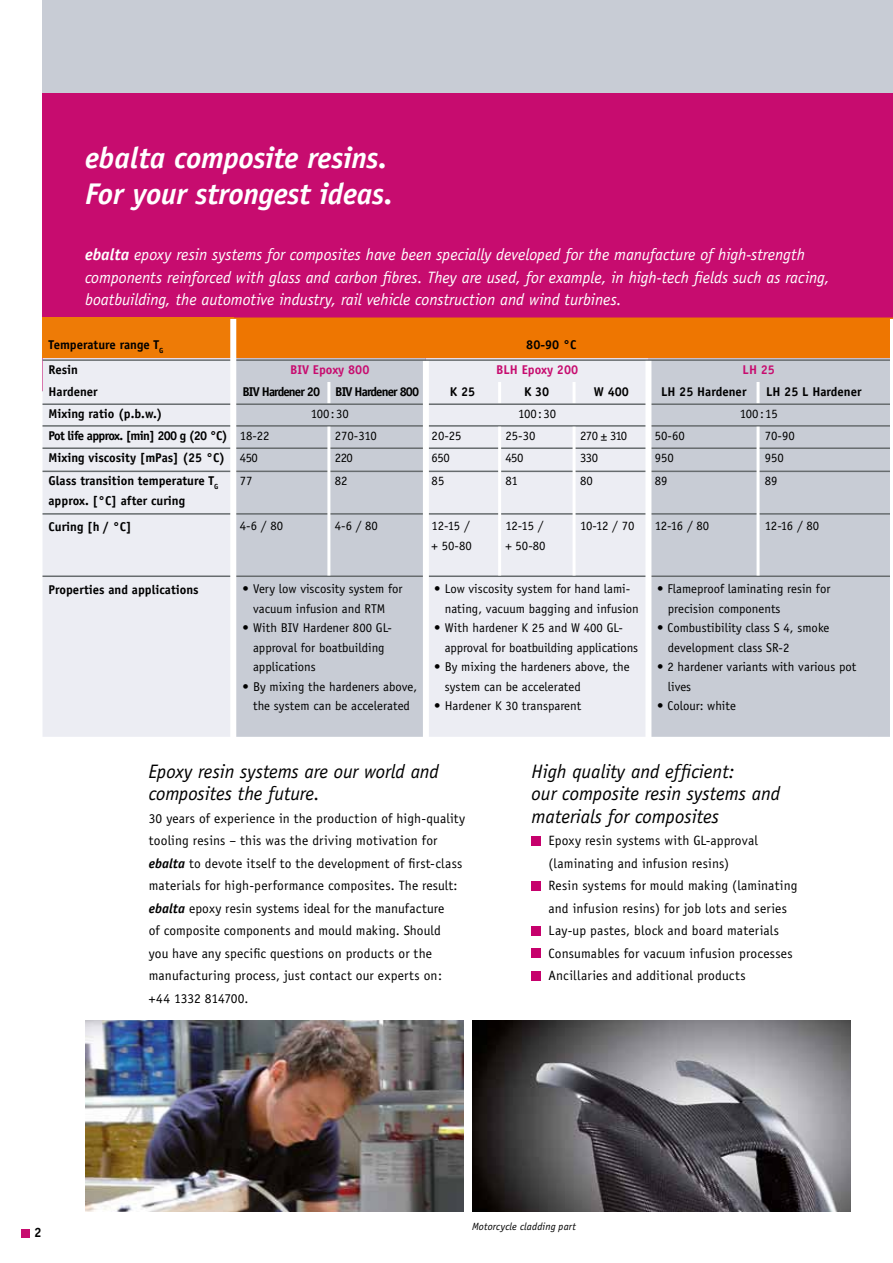
<style>
.page{position:relative;width:893px;height:1263px;background:#fff}
.page>*{position:absolute;margin:0;border:0;box-sizing:border-box;transform-origin:0 0}
.t1{font:italic 700 30px/36px "Officina Sans";letter-spacing:-.01em;color:#fff}
.t2{font:italic 19.5px/22.5px "Officina Sans";color:#000}
.t3{font:italic 16.5px/22.5px "Officina Sans";letter-spacing:-.005em;color:#fff}
.t4{font:13.5px/22.5px "Officina Sans";letter-spacing:.01em;color:#000}
.t5{font:700 13.5px "Officina Sans";color:#000}
.t6{font:12.75px/19.5px "Officina Sans";color:#000}
.t7{font:700 12.75px/19.5px "Officina Sans";color:#000}
.t8{font:700 12.75px "Officina Sans";letter-spacing:-.05em;color:#000}
.t9{font:700 12.75px "Officina Sans";letter-spacing:-.07em;color:#000}
.t10{font:700 12.75px "Officina Sans";color:#c70c6f}
.t11{font:italic 10.5px "Officina Sans";letter-spacing:.015em;color:#000}
.s1{font-weight:700}
.s2{font-weight:400}
.s3{font-weight:700;font-style:italic}
</style>
<div class="page">
<div style="left:43px;top:0;width:850px;height:391px;background:#c8ccd5"></div>
<div style="left:43px;top:94px;width:850px;height:297px;background:#c70c6f"></div>
<img style="left:85px;top:1020px;width:378px;height:192px">
<img style="left:472px;top:1020px;width:378px;height:192px">
<div style="left:21px;top:1229px;width:9px;height:8px;background:#c70c6f"></div>
<div style="left:43px;top:317px;width:191px;height:41px;background:#ee7b06"></div>
<div style="left:234px;top:317px;width:659px;height:41px;background:#ee7601"></div>
<div style="left:43px;top:358px;width:187px;height:379px;background:#ecedf3"></div>
<svg style="left:236px;top:358px;width:654px;height:379px;background:#d4d6de"></svg>
<hr style="left:327px;top:382px;width:3px;height:21px;background:#fff">
<hr style="left:498px;top:382px;width:3px;height:21px;background:#fff">
<hr style="left:573px;top:382px;width:3px;height:21px;background:#fff">
<hr style="left:756px;top:382px;width:3px;height:21px;background:#fff">
<hr style="left:43px;top:359px;width:850px;height:2px;background:#676c6e">
<hr style="left:43px;top:471px;width:850px;height:1px;background:#676c6e">
<hr style="left:43px;top:403px;width:850px;height:2px;background:#676c6e">
<hr style="left:43px;top:447px;width:850px;height:2px;background:#676c6e">
<hr style="left:43px;top:513px;width:850px;height:2px;background:#676c6e">
<hr style="left:43px;top:425px;width:850px;height:2px;background:#676c6e">
<hr style="left:43px;top:575px;width:850px;height:2px;background:#676c6e">
<div style="left:230px;top:319px;width:6px;height:427px;background:#fff"></div>
<hr style="left:890px;top:319px;width:3px;height:422px;background:#fff">
<div style="left:645px;top:361px;width:6px;height:381px;background:#fff"></div>
<div style="left:423px;top:361px;width:6px;height:381px;background:#fff"></div>
<hr style="left:498px;top:427px;width:3px;height:148px;background:#fff">
<hr style="left:573px;top:427px;width:3px;height:148px;background:#fff">
<hr style="left:756px;top:427px;width:3px;height:148px;background:#fff">
<hr style="left:327px;top:427px;width:3px;height:148px;background:#fff">
<div style="left:531px;top:836px;width:10px;height:9px;background:#c6006c"></div>
<div style="left:531px;top:881px;width:10px;height:9px;background:#c6006c"></div>
<div style="left:531px;top:926px;width:10px;height:9px;background:#c6006c"></div>
<div style="left:531px;top:948px;width:10px;height:10px;background:#c6006c"></div>
<div style="left:531px;top:971px;width:10px;height:9px;background:#c6006c"></div>
<h1 class="t1" style="left:85px;top:140px;width:310px">ebalta composite resins.<br>For your strongest ideas.</h1>
<p class="t3" style="left:85px;top:243px;width:746px"><span class="s1">ebalta</span> epoxy resin systems for composites have been specially developed for the manufacture of high-strength components reinforced with glass and carbon fibres. They are used, for example, in high-tech fields such as racing, boatbuilding, the automotive industry, rail vehicle construction and wind turbines.</p>
<p class="t7" style="left:49px;top:334px;width:117px">Temperature range T<sub>G</sub></p>
<p class="t7" style="left:526px;top:334px;width:52px">80-90 °C</p>
<p class="t7" style="left:49px;top:360px;width:31px">Resin</p>
<p class="t10" style="left:290px;top:362px;width:81px">BIV Epoxy 800</p>
<p class="t10" style="left:496px;top:362px;width:83px">BLH Epoxy 200</p>
<p class="t10" style="left:743px;top:362px;width:34px">LH 25</p>
<p class="t7" style="left:49px;top:382px;width:51px">Hardener</p>
<p class="t9" style="left:243px;top:384px;width:178px">BIV Hardener 20 BIV Hardener 800</p>
<p class="t7" style="left:450px;top:382px;width:27px">K 25</p>
<p class="t7" style="left:524px;top:382px;width:27px">K 30</p>
<p class="t7" style="left:594px;top:382px;width:37px">W 400</p>
<p class="t7" style="left:661px;top:382px;width:87px">LH 25 Hardener</p>
<p class="t7" style="left:766px;top:382px;width:97px">LH 25 L Hardener</p>
<p class="t7" style="left:49px;top:404px;width:116px">Mixing ratio (p.b.w.)</p>
<p class="t6" style="left:311px;top:404px;width:40px">100:30</p>
<p class="t6" style="left:518px;top:404px;width:40px">100:30</p>
<p class="t6" style="left:740px;top:404px;width:39px">100:15</p>
<p class="t8" style="left:49px;top:428px;width:223px">Pot life approx. [min] 200 g (20 °C) <span class="s2">18-22</span></p>
<p class="t6" style="left:335px;top:426px;width:43px">270-310</p>
<p class="t6" style="left:432px;top:426px;width:31px">20-25</p>
<p class="t6" style="left:505px;top:426px;width:31px">25-30</p>
<p class="t6" style="left:580px;top:426px;width:49px">270 ± 310</p>
<p class="t6" style="left:655px;top:426px;width:31px">50-60</p>
<p class="t6" style="left:765px;top:426px;width:31px">70-90</p>
<p class="t7" style="left:49px;top:448px;width:211px">Mixing viscosity [mPas] (25 °C) <span class="s2">450</span></p>
<p class="t6" style="left:335px;top:448px;width:20px">220</p>
<p class="t6" style="left:432px;top:448px;width:20px">650</p>
<p class="t6" style="left:505px;top:448px;width:20px">450</p>
<p class="t6" style="left:580px;top:448px;width:20px">330</p>
<p class="t6" style="left:655px;top:448px;width:21px">950</p>
<p class="t6" style="left:765px;top:448px;width:21px">950</p>
<p class="t7" style="left:49px;top:471px;width:171px">Glass transition temperature T<sub>G </sub>approx. [°C] after curing</p>
<p class="t6" style="left:240px;top:471px;width:14px">77</p>
<p class="t6" style="left:335px;top:471px;width:14px">82</p>
<p class="t6" style="left:432px;top:471px;width:14px">85</p>
<p class="t6" style="left:505px;top:471px;width:14px">81</p>
<p class="t6" style="left:580px;top:471px;width:14px">80</p>
<p class="t6" style="left:655px;top:471px;width:14px">89</p>
<p class="t6" style="left:765px;top:471px;width:14px">89</p>
<p class="t7" style="left:49px;top:516px;width:85px">Curing [h / °C]</p>
<p class="t6" style="left:240px;top:516px;width:45px">4-6 / 80</p>
<p class="t6" style="left:335px;top:516px;width:45px">4-6 / 80</p>
<p class="t6" style="left:432px;top:516px;width:42px">12-15 / + 50-80</p>
<p class="t6" style="left:505px;top:516px;width:42px">12-15 / + 50-80</p>
<p class="t6" style="left:580px;top:516px;width:56px">10-12 / 70</p>
<p class="t6" style="left:655px;top:516px;width:56px">12-16 / 80</p>
<p class="t6" style="left:765px;top:516px;width:56px">12-16 / 80</p>
<p class="t7" style="left:49px;top:579px;width:152px">Properties and applications</p>
<p class="t6" style="left:242px;top:579px;width:162px;text-align:center">• Very low viscosity system for vacuum infusion and RTM</p>
<p class="t6" style="left:253px;top:618px;width:140px;text-indent:-11px">• With BIV Hardener 800 GL&shy;approval for boatbuilding applications</p>
<p class="t6" style="left:242px;top:677px;width:176px;text-align:center">• By mixing the hardeners above, the system can be accelerated</p>
<p class="t6" style="left:668px;top:579px;width:164px;text-indent:-11px">• Flameproof laminating resin for precision components</p>
<p class="t6" style="left:668px;top:618px;width:163px;text-indent:-11px">• Combustibility class S 4, smoke development class SR-2</p>
<p class="t6" style="left:668px;top:657px;width:190px;text-indent:-11px">• 2 hardener variants with various pot lives</p>
<p class="t6" style="left:657px;top:696px;width:80px">• Colour: white</p>
<p class="t6" style="left:445px;top:579px;width:196px;text-indent:-11px">• Low viscosity system for hand lami&shy;nating, vacuum bagging and infusion</p>
<p class="t6" style="left:445px;top:618px;width:195px;text-indent:-11px">• With hardener K 25 and W 400 GL&shy;approval for boatbuilding applications</p>
<p class="t6" style="left:445px;top:657px;width:187px;text-indent:-11px">• By mixing the hardeners above, the system can be accelerated</p>
<p class="t6" style="left:434px;top:696px;width:149px">• Hardener K 30 transparent</p>
<h2 class="t2" style="left:149px;top:760px;width:292px">Epoxy resin systems are our world and composites the future.</h2>
<p class="t4" style="left:149px;top:807px;width:318px">30 years of experience in the production of high-quality tooling resins – this was the driving motivation for <span class="s3">ebalta</span> to devote itself to the development of first-class materials for high-performance composites. The result: <span class="s3">ebalta</span> epoxy resin systems ideal for the manufacture<br>of composite components and mould making. Should<br>you have any specific questions on products or the manufacturing process, just contact our experts on: +44 1332 814700.</p>
<h2 class="t2" style="left:531px;top:760px;width:250px">High quality and efficient:<br>our composite resin systems and materials for composites</h2>
<p class="t4" style="left:549px;top:829px;width:251px">Epoxy resin systems with GL-approval (laminating and infusion resins)<br>Resin systems for mould making (laminating and infusion resins) for job lots and series Lay-up pastes, block and board materials Consumables for vacuum infusion processes Ancillaries and additional products</p>
<p class="t5" style="left:34px;top:1224px;width:9px">2</p>
<p class="t11" style="left:472px;top:1221px;width:106px">Motorcycle cladding part</p>
</div>
